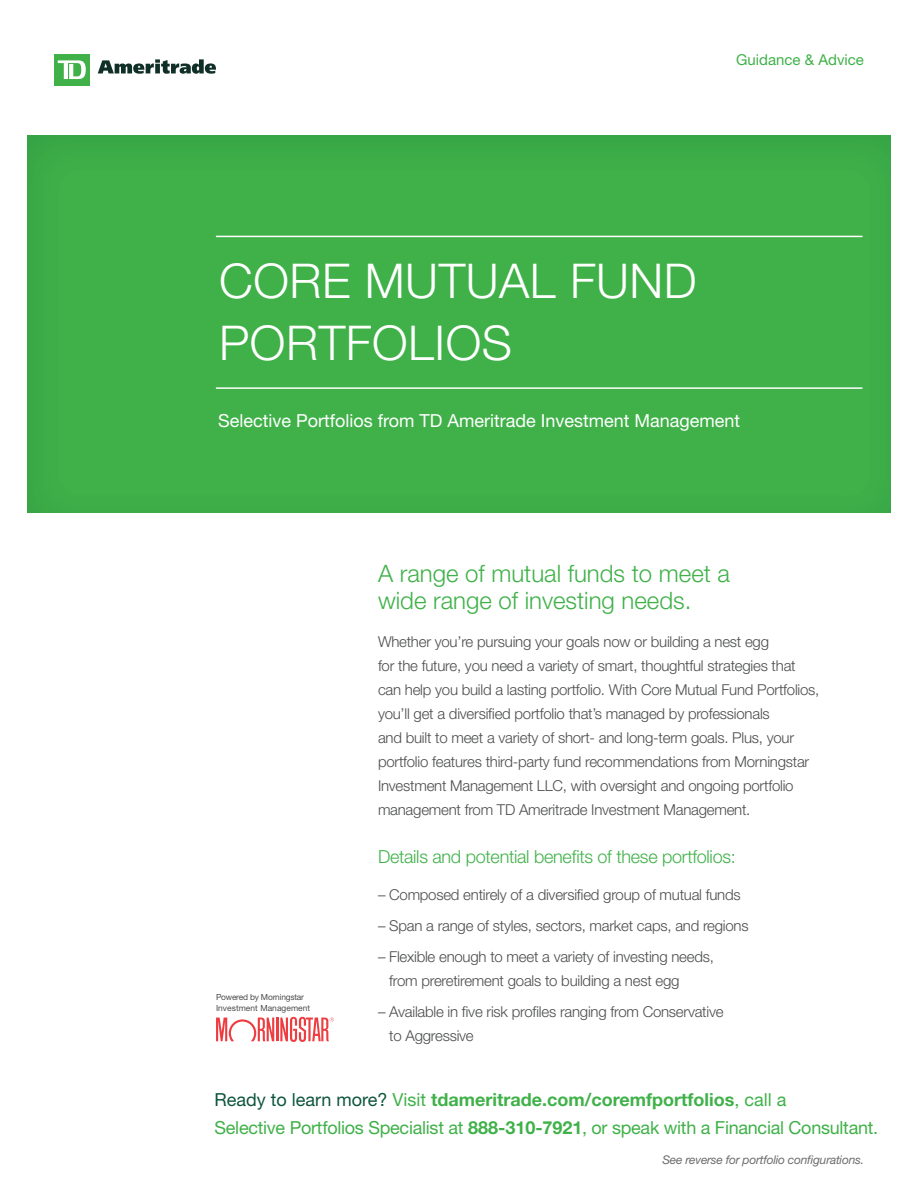
<style>
.page{position:relative;width:918px;height:1188px;background:#fff}
.page>*{position:absolute;margin:0;border:0;box-sizing:border-box;transform-origin:0 0}
.t1{font:300 48px/61.5px "Helvetica Neue LT Std";letter-spacing:.01em;color:#fff}
.t2{font:300 24px/27px "Helvetica Neue LT Std";color:#40b149}
.t3{font:18px/28.5px "Helvetica Neue LT Std";letter-spacing:-.015em;color:#40b149}
.t4{font:18px "Helvetica Neue LT Std";color:#fff}
.t5{font:300 18px "Helvetica Neue LT Std";letter-spacing:-.015em;color:#40b149}
.t6{font:300 15px/24px "Helvetica Neue LT Std";letter-spacing:-.015em;color:#4b4c4d}
.t7{font:15px "Helvetica Neue LT Std";color:#40b149}
.t8{font:italic 12px "Helvetica Neue LT Std";letter-spacing:-.02em;color:#6c6d70}
.t9{font:8.4px/10.1px "Helvetica Neue LT Std";letter-spacing:.005em;color:#4b4c4d}
.s1{color:#0e553e}
.s2{font-weight:700}
</style>
<div class="page">
<div style="left:27px;top:135px;width:864px;height:378px;background:#40b149"></div>
<svg style="left:54px;top:54px;width:36px;height:32px"></svg>
<svg style="left:98px;top:59px;width:118px;height:15px"></svg>
<hr style="left:276px;top:1018px;width:2px;height:23px;background:#ee3d41">
<svg style="left:216px;top:1018px;width:58px;height:23px"></svg>
<svg style="left:280px;top:1017px;width:54px;height:25px"></svg>
<hr style="left:216px;top:387px;width:646px;height:2px;background:#fff">
<hr style="left:216px;top:236px;width:646px;height:1px;background:#fff">
<p class="t7" style="left:736px;top:50px;width:129px">Guidance &amp; Advice</p>
<h1 class="t1" style="left:219px;top:250px;width:479px">CORE MUTUAL FUND<br>PORTFOLIOS</h1>
<p class="t4" style="left:218px;top:409px;width:524px">Selective Portfolios from TD Ameritrade Investment Management</p>
<p class="t9" style="left:216px;top:992px;width:96px">Powered by Morningstar<br>Investment Management</p>
<h2 class="t2" style="left:378px;top:560px;width:354px">A range of mutual funds to meet a wide range of investing needs.</h2>
<p class="t6" style="left:378px;top:629px;width:443px">Whether you’re pursuing your goals now or building a nest egg<br>for the future, you need a variety of smart, thoughtful strategies that can help you build a lasting portfolio. With Core Mutual Fund Portfolios, you’ll get a diversified portfolio that’s managed by professionals<br>and built to meet a variety of short- and long-term goals. Plus, your portfolio features third-party fund recommendations from Morningstar Investment Management LLC, with oversight and ongoing portfolio management from TD Ameritrade Investment Management.</p>
<p class="t5" style="left:378px;top:846px;width:359px">Details and potential benefits of these portfolios:</p>
<p class="t6" style="left:378px;top:883px;width:364px">– Composed entirely of a diversified group of mutual funds</p>
<p class="t6" style="left:378px;top:914px;width:372px">– Span a range of styles, sectors, market caps, and regions</p>
<p class="t6" style="left:389px;top:944px;width:326px;text-indent:-11px">– Flexible enough to meet a variety of investing needs, from preretirement goals to building a nest egg</p>
<p class="t6" style="left:389px;top:999px;width:336px;text-indent:-11px">– Available in five risk profiles ranging from Conservative to Aggressive</p>
<p class="t3" style="left:214px;top:1085px;width:665px"><span class="s1">Ready to learn more?</span> Visit <span class="s2">tdameritrade.com/coremfportfolios</span>, call a<br>Selective Portfolios Specialist at <span class="s2">888-310-7921</span>, or speak with a Financial Consultant.</p>
<p class="t8" style="left:662px;top:1152px;width:203px">See reverse for portfolio configurations.</p>
</div>
